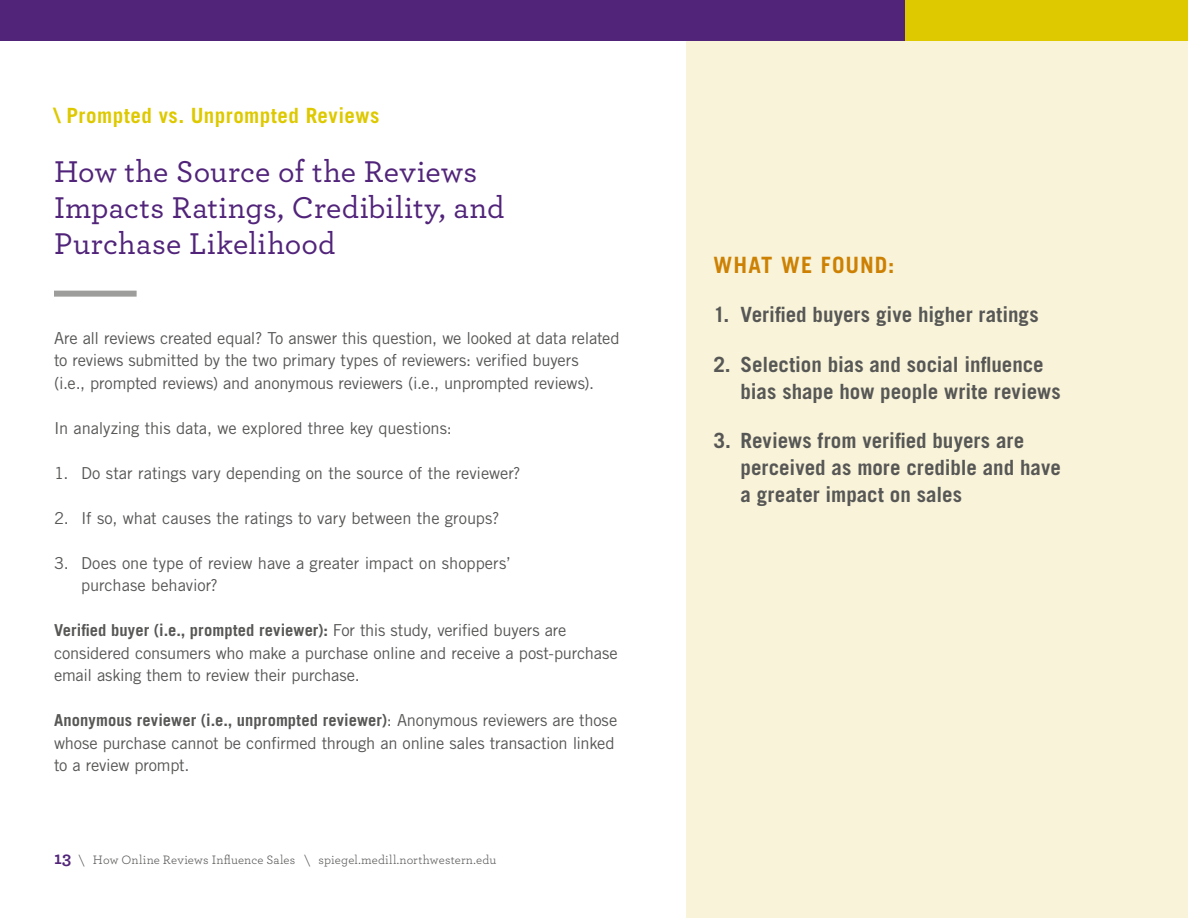
<style>
.page{position:relative;width:1188px;height:918px;background:#fff}
.page>*{position:absolute;margin:0;border:0;box-sizing:border-box;transform-origin:0 0}
.t1{font:500 31.5px/36px "Archer";letter-spacing:.005em;color:#51247a}
.t2{font:700 22.5px "Trade Gothic LT Std";letter-spacing:.045em;color:#cd8104}
.t3{font:700 21px/27px "Trade Gothic LT Std";color:#575756}
.t4{font:700 21px "Trade Gothic LT Std";letter-spacing:.02em;color:#dec900}
.t5{font:16.5px/22.5px "Trade Gothic LT Std";letter-spacing:-.01em;color:#575756}
.t6{font:12.75px "Archer";letter-spacing:.015em;color:#575756}
.s1{font-weight:700}
.s2{font-weight:700;font-size:18px;color:#51247a}
</style>
<div class="page">
<div style="left:54px;top:291px;width:83px;height:6px;background:#9d9d9c"></div>
<div style="left:687px;top:40px;width:501px;height:878px;background:#f9f4d9"></div>
<div style="left:845px;top:0;width:343px;height:40px;background:#dec900"></div>
<div style="left:0;top:0;width:904px;height:40px;background:#51247a"></div>
<p class="t4" style="left:54px;top:103px;width:327px">\ Prompted vs. Unprompted Reviews</p>
<h1 class="t1" style="left:54px;top:151px;width:452px">How the Source of the Reviews<br>Impacts Ratings, Credibility, and<br>Purchase Likelihood</h1>
<p class="t5" style="left:54px;top:326px;width:567px">Are all reviews created equal? To answer this question, we looked at data related to reviews submitted by the two primary types of reviewers: verified buyers<br>(i.e., prompted reviews) and anonymous reviewers (i.e., unprompted reviews).</p>
<p class="t5" style="left:54px;top:417px;width:399px">In analyzing this data, we explored three key questions:</p>
<p class="t5" style="left:54px;top:461px;width:468px">1. Do star ratings vary depending on the source of the reviewer?</p>
<p class="t5" style="left:54px;top:506px;width:447px">2. If so, what causes the ratings to vary between the groups?</p>
<p class="t5" style="left:81px;top:551px;width:431px;text-indent:-27px">3. Does one type of review have a greater impact on shoppers’ purchase behavior?</p>
<p class="t5" style="left:54px;top:619px;width:565px"><span class="s1">Verified buyer (i.e., prompted reviewer):</span> For this study, verified buyers are considered consumers who make a purchase online and receive a post-purchase email asking them to review their purchase.</p>
<p class="t5" style="left:54px;top:709px;width:565px"><span class="s1">Anonymous reviewer (i.e., unprompted reviewer)</span>: Anonymous reviewers are those whose purchase cannot be confirmed through an online sales transaction linked to a review prompt.</p>
<p class="t6" style="left:54px;top:851px;width:444px"><span class="s2">13</span> \ How Online Reviews Influence Sales \ spiegel.medill.northwestern.edu</p>
<h2 class="t2" style="left:714px;top:251px;width:182px">WHAT WE FOUND:</h2>
<p class="t3" style="left:714px;top:301px;width:327px">1. Verified buyers give higher ratings</p>
<p class="t3" style="left:741px;top:350px;width:322px;text-indent:-27px">2. Selection bias and social influence bias shape how people write reviews</p>
<p class="t3" style="left:741px;top:427px;width:322px;text-indent:-27px">3. Reviews from verified buyers are perceived as more credible and have a greater impact on sales</p>
</div>
